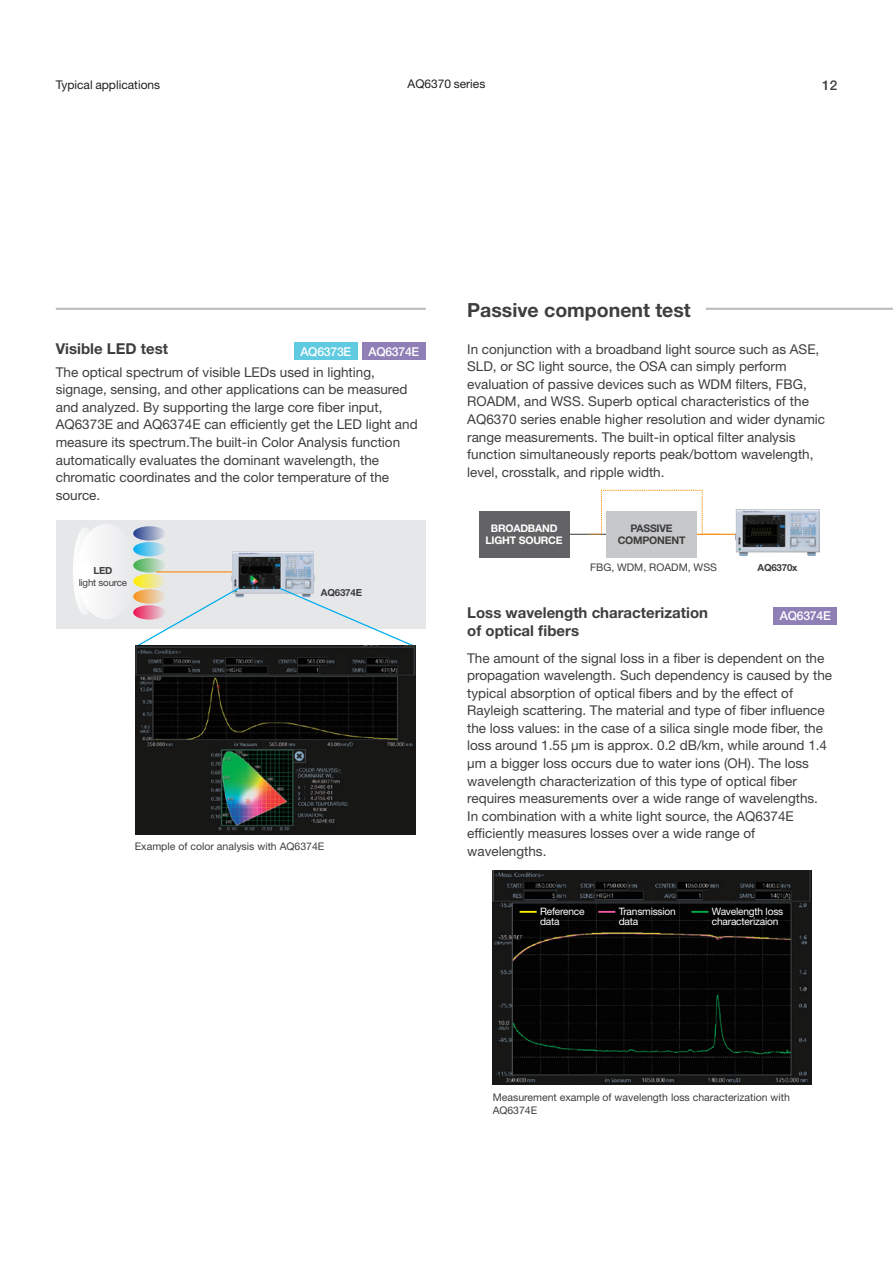
<style>
.page{position:relative;width:893px;height:1263px;background:#fff}
.page>*{position:absolute;margin:0;border:0;box-sizing:border-box;transform-origin:0 0}
.H_1_-_13pt___14pt{font:700 19.5px "Helvetica Neue LT Std";color:#3e3e3f}
.H_3_-_10pt___11_7pt{font:700 15px "Helvetica Neue LT Std";color:#3e3e3f}
.body{font:13.5px/17.5px "Helvetica Neue LT Std";color:#3e3e3f}
.t1{font:500 13.5px "Helvetica Neue LT Std";color:#3e3e3f}
.t2{font:500 12.15px "Helvetica Neue LT Std";letter-spacing:-.02em;color:#fff}
.index_E{font:12px "Helvetica Neue LT Std";color:#231f20}
.t3{font:10.5px/13.6px "Helvetica Neue LT Std";color:#3e3e3f}
.t4{font:700 10.5px "Helvetica Neue LT Std";letter-spacing:-.02em;color:#fff}
.t5{font:700 10.5px "Helvetica Neue LT Std";letter-spacing:-.02em;color:#3e3e3f}
.t6{font:10.2px/10.1px "Helvetica Neue LT Std";letter-spacing:-.02em;color:#fff}
.fig_text-6_5pt-Bold{font:700 9.75px "Helvetica Neue LT Std";letter-spacing:-.02em;color:#3e3e3f}
.fig_text-6_5pt-Bold-2{font:9.75px "Helvetica Neue LT Std";letter-spacing:-.02em;color:#3e3e3f}
</style>
<div class="page">
<div style="left:294px;top:343px;width:64px;height:17px;background:#5fcae0"></div>
<div style="left:362px;top:343px;width:64px;height:17px;background:#907fb7"></div>
<div style="left:56px;top:520px;width:370px;height:108px;background:#e6e7e9"></div>
<hr style="left:156px;top:571px;width:78px;height:1px;background:#f7931d">
<svg style="left:133px;top:526px;width:33px;height:15px"></svg>
<svg style="left:133px;top:542px;width:33px;height:14px"></svg>
<svg style="left:133px;top:558px;width:33px;height:14px"></svg>
<svg style="left:133px;top:574px;width:33px;height:14px"></svg>
<div style="left:76px;top:524px;width:60px;height:95px;background:#f0f0f2;border-radius:50%"></div>
<div style="left:73px;top:527px;width:25px;height:88px;background:#fff;border-radius:50%"></div>
<div style="left:773px;top:607px;width:64px;height:17px;background:#907fb7"></div>
<hr style="left:569px;top:534px;width:37px;height:1px;background:#636366">
<hr style="left:697px;top:534px;width:41px;height:1px;background:#f7931d">
<div style="left:479px;top:511px;width:90px;height:47px;background:#636366"></div>
<div style="left:606px;top:511px;width:91px;height:47px;background:#c7c8ca"></div>
<img style="left:736px;top:510px;width:83px;height:45px">
<svg style="left:587px;top:490px;width:134px;height:45px"></svg>
<hr style="left:56px;top:308px;width:370px;height:2px;background:#bcbdc0">
<hr style="left:706px;top:308px;width:187px;height:2px;background:#bcbdc0">
<img style="left:231px;top:551px;width:84px;height:46px">
<img style="left:239px;top:557px;width:41px;height:31px">
<svg style="left:278px;top:587px;width:139px;height:61px"></svg>
<svg style="left:134px;top:586px;width:107px;height:60px"></svg>
<img style="left:135px;top:646px;width:280px;height:188px">
<img style="left:493px;top:871px;width:319px;height:214px">
<svg style="left:520px;top:911px;width:17px;height:2px"></svg>
<svg style="left:598px;top:911px;width:17px;height:2px"></svg>
<svg style="left:691px;top:911px;width:17px;height:2px"></svg>
<p class="index_E" style="left:56px;top:78px;width:106px">Typical applications</p>
<p class="index_E" style="left:408px;top:77px;width:79px">AQ6370 series</p>
<p class="t1" style="left:822px;top:78px;width:16px">12</p>
<p class="H_3_-_10pt___11_7pt" style="left:56px;top:339px;width:114px">Visible LED test</p>
<p class="body" style="left:56px;top:363px;width:363px">The optical spectrum of visible LEDs used in lighting, signage, sensing, and other applications can be measured and analyzed. By supporting the large core fiber input, AQ6373E and AQ6374E can efficiently get the LED light and measure its spectrum.The built-in Color Analysis function automatically evaluates the dominant wavelength, the chromatic coordinates and the color temperature of the source.</p>
<p class="t2" style="left:300px;top:344px;width:52px">AQ6373E</p>
<p class="t2" style="left:368px;top:344px;width:52px">AQ6374E</p>
<p class="fig_text-6_5pt-Bold" style="left:93px;top:565px;width:20px">LED</p>
<p class="fig_text-6_5pt-Bold-2" style="left:79px;top:576px;width:50px">light source</p>
<p class="fig_text-6_5pt-Bold" style="left:321px;top:586px;width:43px">AQ6374E</p>
<p class="t3" style="left:135px;top:840px;width:191px">Example of color analysis with AQ6374E</p>
<p class="H_1_-_13pt___14pt" style="left:467px;top:298px;width:225px">Passive component test</p>
<p class="body" style="left:467px;top:340px;width:359px">In conjunction with a broadband light source such as ASE, SLD, or SC light source, the OSA can simply perform evaluation of passive devices such as WDM filters, FBG, ROADM, and WSS. Superb optical characteristics of the AQ6370 series enable higher resolution and wider dynamic range measurements. The built-in optical filter analysis function simultaneously reports peak/bottom wavelength, level, crosstalk, and ripple width.</p>
<p class="t4" style="left:491px;top:521px;width:68px">BROADBAND</p>
<p class="t4" style="left:486px;top:534px;width:79px">LIGHT SOURCE</p>
<p class="t5" style="left:630px;top:521px;width:44px">PASSIVE</p>
<p class="t5" style="left:618px;top:534px;width:69px">COMPONENT</p>
<p class="t3" style="left:590px;top:560px;width:128px">FBG, WDM, ROADM, WSS</p>
<p class="fig_text-6_5pt-Bold" style="left:757px;top:561px;width:42px">AQ6370x</p>
<p class="H_3_-_10pt___11_7pt" style="left:467px;top:603px;width:242px">Loss wavelength characterization</p>
<p class="H_3_-_10pt___11_7pt" style="left:467px;top:621px;width:113px">of optical fibers</p>
<p class="body" style="left:467px;top:649px;width:366px">The amount of the signal loss in a fiber is dependent on the propagation wavelength. Such dependency is caused by the typical absorption of optical fibers and by the effect of Rayleigh scattering. The material and type of fiber influence the loss values: in the case of a silica single mode fiber, the loss around 1.55 μm is approx. 0.2 dB/km, while around 1.4 μm a bigger loss occurs due to water ions (OH). The loss wavelength characterization of this type of optical fiber requires measurements over a wide range of wavelengths.</p>
<p class="body" style="left:467px;top:807px;width:328px">In combination with a white light source, the AQ6374E efficiently measures losses over a wide range of wavelengths.</p>
<p class="t2" style="left:780px;top:608px;width:52px">AQ6374E</p>
<p class="t6" style="left:540px;top:906px;width:46px">Reference</p>
<p class="t6" style="left:540px;top:916px;width:21px">data</p>
<p class="t6" style="left:619px;top:906px;width:59px">Transmission</p>
<p class="t6" style="left:619px;top:916px;width:21px">data</p>
<p class="t6" style="left:712px;top:906px;width:73px">Wavelength loss characterizaion</p>
<p class="t3" style="left:493px;top:1090px;width:299px">Measurement example of wavelength loss characterization with<br>AQ6374E</p>
</div>
